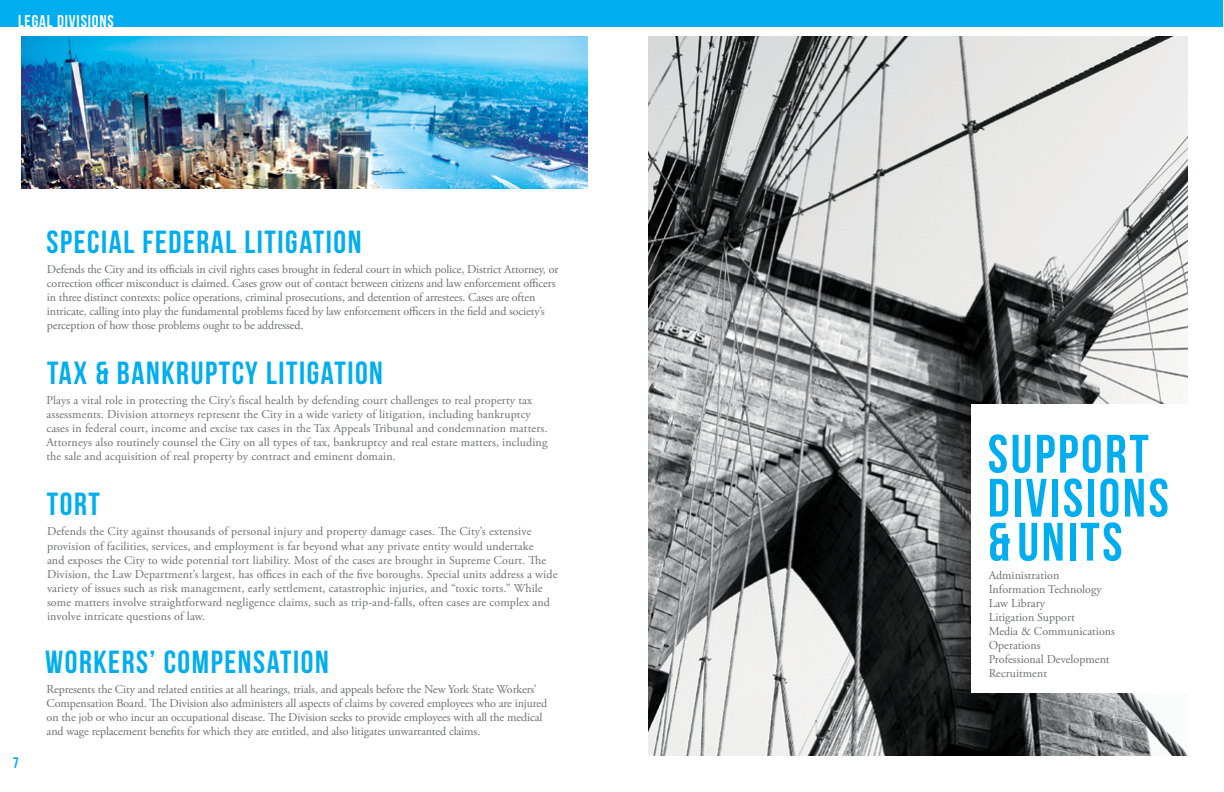
<style>
.page{position:relative;width:1224px;height:792px;background:#fff}
.page>*{position:absolute;margin:0;border:0;box-sizing:border-box;transform-origin:0 0}
.t1{font:54px/44px "Bebas Neue";letter-spacing:.05em;color:#00aeef}
.t2{font:32px "Bebas Neue";letter-spacing:.05em;color:#00aeef}
.t3{font:17px "Bebas Neue";letter-spacing:.05em;color:#fff}
.t4{font:12px/14px "Adobe Garamond Pro";letter-spacing:.005em;color:#6d6e71}
.t5{font:12px "Bebas";color:#00aeef}
</style>
<div class="page">
<div style="left:0;top:0;width:1224px;height:27px;background:#00aeef"></div>
<img style="left:22px;top:36px;width:565px;height:153px">
<img style="left:648px;top:36px;width:540px;height:720px">
<div style="left:971px;top:404px;width:223px;height:288px;background:#fff"></div>
<h3 class="t3" style="left:18px;top:12px;width:98px">LEGAL DIVISIONS</h3>
<h2 class="t2" style="left:47px;top:225px;width:316px">SPECIAL FEDERAL LITIGATION</h2>
<p class="t4" style="left:47px;top:263px;width:513px">Defends the City and its officials in civil rights cases brought in federal court in which police, District Attorney, or correction officer misconduct is claimed. Cases grow out of contact between citizens and law enforcement officers in three distinct contexts: police operations, criminal prosecutions, and detention of arrestees. Cases are often intricate, calling into play the fundamental problems faced by law enforcement officers in the field and society’s perception of how those problems ought to be addressed.</p>
<h2 class="t2" style="left:47px;top:356px;width:337px">TAX &amp; BANKRUPTCY LITIGATION</h2>
<p class="t4" style="left:46px;top:394px;width:503px">Plays a vital role in protecting the City’s fiscal health by defending court challenges to real property tax assessments. Division attorneys represent the City in a wide variety of litigation, including bankruptcy cases in federal court, income and excise tax cases in the Tax Appeals Tribunal and condemnation matters.<br>Attorneys also routinely counsel the City on all types of tax, bankruptcy and real estate matters, including the sale and acquisition of real property by contract and eminent domain.</p>
<h2 class="t2" style="left:47px;top:486px;width:15px">TORT</h2>
<p class="t4" style="left:47px;top:525px;width:512px">Defends the City against thousands of personal injury and property damage cases. The City’s extensive provision of facilities, services, and employment is far beyond what any private entity would undertake<br>and exposes the City to wide potential tort liability. Most of the cases are brought in Supreme Court. The Division, the Law Department’s largest, has offices in each of the five boroughs. Special units address a wide variety of issues such as risk management, early settlement, catastrophic injuries, and “toxic torts.” While some matters involve straightforward negligence claims, such as trip-and-falls, often cases are complex and involve intricate questions of law.</p>
<h2 class="t2" style="left:45px;top:644px;width:285px">WORKERS’ COMPENSATION</h2>
<p class="t5" style="left:13px;top:754px;width:7px">7</p>
<p class="t4" style="left:47px;top:683px;width:502px">Represents the City and related entities at all hearings, trials, and appeals before the New York State Workers’ Compensation Board. The Division also administers all aspects of claims by covered employees who are injured on the job or who incur an occupational disease. The Division seeks to provide employees with all the medical and wage replacement benefits for which they are entitled, and also litigates unwarranted claims.</p>
<h1 class="t1" style="left:988px;top:431px;width:182px">SUPPORT<br>DIVISIONS &amp; UNITS</h1>
<p class="t4" style="left:989px;top:569px;width:128px">Administration<br>Information Technology<br>Law Library<br>Litigation Support<br>Media &amp; Communications<br>Operations<br>Professional Development<br>Recruitment</p>
</div>
